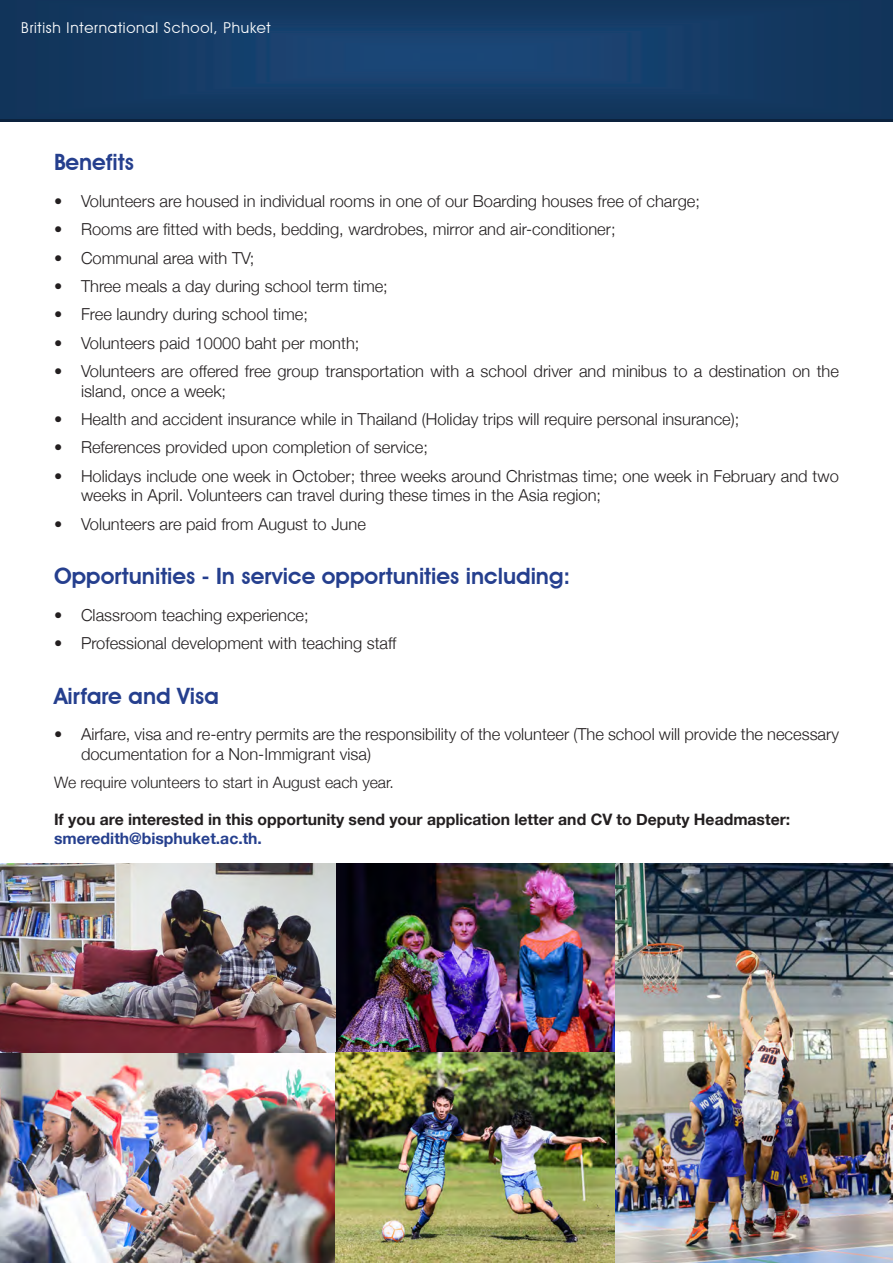
<style>
.page{position:relative;width:893px;height:1263px;background:#fff}
.page>*{position:absolute;margin:0;border:0;box-sizing:border-box;transform-origin:0 0}
.Paragraph_Style_3{font:600 22.5px "Avant Garde IT Cby BT";color:#253f8e}
.t1{font:300 16.5px/19.8px "Helvetica Neue";color:#231f20}
.t2{font:700 15.75px "Helvetica Neue";color:#231f20}
.t3{font:300 15.75px "Helvetica Neue";color:#231f20}
.t4{font:700 15.75px "Helvetica Neue";color:#253f8e}
.t5{font:15px "Avant Garde IT Cby BT";letter-spacing:.05em;color:#fff}
</style>
<div class="page">
<div style="left:0;top:0;width:893px;height:121px;background:linear-gradient(to right,#11345a,#11345a)"></div>
<img style="left:0;top:0;width:893px;height:118px">
<img style="left:0;top:863px;width:893px;height:400px">
<p class="t5" style="left:21px;top:18px;width:251px">British International School, Phuket</p>
<p class="Paragraph_Style_3" style="left:54px;top:149px;width:81px">Benefits</p>
<p class="t1" style="left:54px;top:191px;width:647px">• Volunteers are housed in individual rooms in one of our Boarding houses free of charge;</p>
<p class="t1" style="left:54px;top:219px;width:563px">• Rooms are fitted with beds, bedding, wardrobes, mirror and air-conditioner;</p>
<p class="t1" style="left:54px;top:247px;width:202px">• Communal area with TV;</p>
<p class="t1" style="left:54px;top:276px;width:335px">• Three meals a day during school term time;</p>
<p class="t1" style="left:54px;top:304px;width:256px">• Free laundry during school time;</p>
<p class="t1" style="left:54px;top:332px;width:307px">• Volunteers paid 10000 baht per month;</p>
<p class="t1" style="left:81px;top:361px;width:759px;text-indent:-27px">• Volunteers are offered free group transportation with a school driver and minibus to a destination on the island, once a week;</p>
<p class="t1" style="left:54px;top:409px;width:687px">• Health and accident insurance while in Thailand (Holiday trips will require personal insurance);</p>
<p class="t1" style="left:54px;top:437px;width:375px">• References provided upon completion of service;</p>
<p class="t1" style="left:81px;top:465px;width:759px;text-indent:-27px">• Holidays include one week in October; three weeks around Christmas time; one week in February and two weeks in April. Volunteers can travel during these times in the Asia region;</p>
<p class="t1" style="left:54px;top:514px;width:313px">• Volunteers are paid from August to June</p>
<p class="Paragraph_Style_3" style="left:54px;top:563px;width:518px">Opportunities - In service opportunities including:</p>
<p class="t1" style="left:54px;top:605px;width:256px">• Classroom teaching experience;</p>
<p class="t1" style="left:54px;top:633px;width:344px">• Professional development with teaching staff</p>
<p class="Paragraph_Style_3" style="left:54px;top:682px;width:166px">Airfare and Visa</p>
<p class="t1" style="left:81px;top:724px;width:759px;text-indent:-27px">• Airfare, visa and re-entry permits are the responsibility of the volunteer (The school will provide the necessary documentation for a Non-Immigrant visa)</p>
<p class="t3" style="left:54px;top:772px;width:341px">We require volunteers to start in August each year.</p>
<p class="t2" style="left:54px;top:810px;width:738px">If you are interested in this opportunity send your application letter and CV to Deputy Headmaster:</p>
<p class="t4" style="left:54px;top:829px;width:209px">smeredith@bisphuket.ac.th.</p>
</div>
